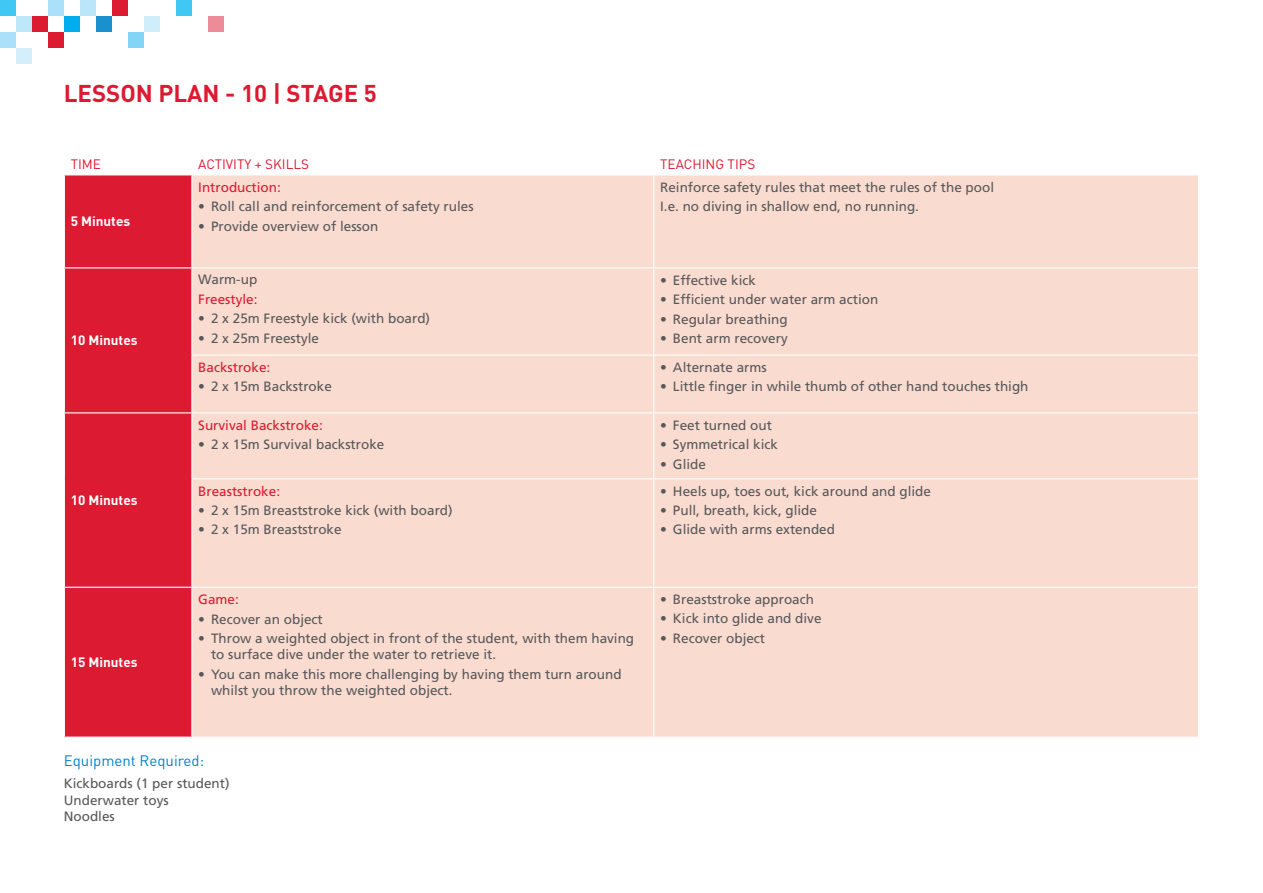
<style>
.page{position:relative;width:1263px;height:893px;background:#fff}
.page>*{position:absolute;margin:0;border:0;box-sizing:border-box;transform-origin:0 0}
.t1{font:700 24px "DIN";color:#dc1a32}
.body_head{font:15px "DIN";color:#0084ca}
.table_bullet{font:13.5px/16.2px "Frutiger";color:#57585a}
.table_bullet-2{font:13.5px "Frutiger";color:#dc1a32}
.body{font:13.5px "Frutiger";color:#57585a}
.Table_heading{font:700 13.5px "DIN";color:#fff}
.Table_Column_Titles{font:13.5px "DIN";color:#dc1a32}
</style>
<div class="page">
<div style="left:176px;top:0;width:16px;height:16px;background:#40c7f4"></div>
<div style="left:144px;top:16px;width:16px;height:16px;background:#cfedfb"></div>
<div style="left:112px;top:0;width:16px;height:16px;background:#dc1a32"></div>
<div style="left:128px;top:32px;width:16px;height:16px;background:#82d5f7"></div>
<div style="left:96px;top:16px;width:16px;height:16px;background:#1a90cf"></div>
<div style="left:80px;top:0;width:16px;height:16px;background:#bbe6fa"></div>
<div style="left:64px;top:16px;width:16px;height:16px;background:#00aeef"></div>
<div style="left:48px;top:0;width:16px;height:16px;background:#aae0f9"></div>
<div style="left:32px;top:16px;width:16px;height:16px;background:#dc1a32"></div>
<div style="left:16px;top:16px;width:16px;height:16px;background:#bee7fa"></div>
<div style="left:0;top:0;width:16px;height:16px;background:#40c7f4"></div>
<div style="left:48px;top:32px;width:16px;height:16px;background:#dc1a32"></div>
<div style="left:0;top:32px;width:16px;height:16px;background:#aae0f9"></div>
<div style="left:16px;top:48px;width:16px;height:16px;background:#d4effb"></div>
<div style="left:208px;top:16px;width:16px;height:16px;background:#ed8c98"></div>
<div style="left:65px;top:175px;width:126px;height:562px;background:#dc1a32"></div>
<div style="left:192px;top:175px;width:1006px;height:562px;background:#fadbd0"></div>
<hr style="left:653px;top:175px;width:1px;height:92px;background:#fff">
<hr style="left:64px;top:267px;width:128px;height:1px;background:#fff">
<hr style="left:192px;top:267px;width:462px;height:1px;background:#fff">
<hr style="left:654px;top:267px;width:545px;height:1px;background:#fff">
<hr style="left:653px;top:268px;width:1px;height:86px;background:#fff">
<hr style="left:191px;top:354px;width:463px;height:2px;background:#fff">
<hr style="left:654px;top:354px;width:545px;height:2px;background:#fff">
<hr style="left:653px;top:356px;width:1px;height:56px;background:#fff">
<hr style="left:64px;top:412px;width:128px;height:1px;background:#fff">
<hr style="left:192px;top:412px;width:462px;height:1px;background:#fff">
<hr style="left:654px;top:412px;width:545px;height:1px;background:#fff">
<hr style="left:653px;top:413px;width:1px;height:65px;background:#fff">
<hr style="left:191px;top:478px;width:463px;height:1px;background:#fff">
<hr style="left:654px;top:478px;width:545px;height:1px;background:#fff">
<hr style="left:653px;top:479px;width:1px;height:108px;background:#fff">
<hr style="left:64px;top:587px;width:128px;height:1px;background:#fff">
<hr style="left:192px;top:587px;width:462px;height:1px;background:#fff">
<hr style="left:654px;top:587px;width:545px;height:1px;background:#fff">
<hr style="left:653px;top:588px;width:1px;height:149px;background:#fff">
<p class="t1" style="left:64px;top:78px;width:315px">LESSON PLAN - 10 | STAGE 5</p>
<p class="Table_Column_Titles" style="left:71px;top:155px;width:32px">TIME</p>
<p class="Table_Column_Titles" style="left:198px;top:155px;width:112px">ACTIVITY + SKILLS</p>
<p class="Table_Column_Titles" style="left:660px;top:155px;width:97px">TEACHING TIPS</p>
<p class="Table_heading" style="left:71px;top:212px;width:61px">5 Minutes</p>
<p class="Table_heading" style="left:71px;top:331px;width:68px">10 Minutes</p>
<p class="Table_heading" style="left:71px;top:491px;width:68px">10 Minutes</p>
<p class="Table_heading" style="left:71px;top:653px;width:68px">15 Minutes</p>
<p class="table_bullet-2" style="left:198px;top:179px;width:84px">Introduction:</p>
<p class="table_bullet" style="left:198px;top:198px;width:277px">• Roll call and reinforcement of safety rules</p>
<p class="table_bullet" style="left:198px;top:218px;width:182px">• Provide overview of lesson</p>
<p class="table_bullet" style="left:198px;top:271px;width:61px">Warm-up</p>
<p class="table_bullet-2" style="left:198px;top:291px;width:61px">Freestyle:</p>
<p class="table_bullet" style="left:198px;top:310px;width:233px">• 2 x 25m Freestyle kick (with board)</p>
<p class="table_bullet" style="left:198px;top:330px;width:122px">• 2 x 25m Freestyle</p>
<p class="table_bullet-2" style="left:198px;top:359px;width:74px">Backstroke:</p>
<p class="table_bullet" style="left:198px;top:378px;width:135px">• 2 x 15m Backstroke</p>
<p class="table_bullet-2" style="left:198px;top:417px;width:126px">Survival Backstroke:</p>
<p class="table_bullet" style="left:198px;top:436px;width:188px">• 2 x 15m Survival backstroke</p>
<p class="table_bullet-2" style="left:198px;top:483px;width:83px">Breaststroke:</p>
<p class="table_bullet" style="left:198px;top:502px;width:256px">• 2 x 15m Breaststroke kick (with board)</p>
<p class="table_bullet" style="left:198px;top:522px;width:145px">• 2 x 15m Breaststroke</p>
<p class="table_bullet-2" style="left:198px;top:591px;width:42px">Game:</p>
<p class="table_bullet" style="left:198px;top:611px;width:126px">• Recover an object</p>
<p class="table_bullet" style="left:211px;top:630px;width:425px;text-indent:-13px">• Throw a weighted object in front of the student, with them having to surface dive under the water to retrieve it.</p>
<p class="table_bullet" style="left:211px;top:666px;width:412px;text-indent:-13px">• You can make this more challenging by having them turn around whilst you throw the weighted object.</p>
<p class="body_head" style="left:64px;top:751px;width:142px">Equipment Required:</p>
<p class="body" style="left:64px;top:776px;width:167px">Kickboards (1 per student)</p>
<p class="body" style="left:64px;top:792px;width:107px">Underwater toys</p>
<p class="body" style="left:64px;top:808px;width:53px">Noodles</p>
<p class="table_bullet" style="left:660px;top:179px;width:335px">Reinforce safety rules that meet the rules of the pool</p>
<p class="table_bullet" style="left:660px;top:198px;width:260px">I.e. no diving in shallow end, no running.</p>
<p class="table_bullet" style="left:660px;top:272px;width:97px">• Effective kick</p>
<p class="table_bullet" style="left:660px;top:291px;width:220px">• Efficient under water arm action</p>
<p class="table_bullet" style="left:660px;top:311px;width:129px">• Regular breathing</p>
<p class="table_bullet" style="left:660px;top:330px;width:129px">• Bent arm recovery</p>
<p class="table_bullet" style="left:660px;top:359px;width:108px">• Alternate arms</p>
<p class="table_bullet" style="left:660px;top:378px;width:370px">• Little finger in while thumb of other hand touches thigh</p>
<p class="table_bullet" style="left:660px;top:417px;width:113px">• Feet turned out</p>
<p class="table_bullet" style="left:660px;top:436px;width:119px">• Symmetrical kick</p>
<p class="table_bullet" style="left:660px;top:456px;width:47px">• Glide</p>
<p class="table_bullet" style="left:660px;top:483px;width:272px">• Heels up, toes out, kick around and glide</p>
<p class="table_bullet" style="left:660px;top:502px;width:158px">• Pull, breath, kick, glide</p>
<p class="table_bullet" style="left:660px;top:522px;width:176px">• Glide with arms extended</p>
<p class="table_bullet" style="left:660px;top:591px;width:155px">• Breaststroke approach</p>
<p class="table_bullet" style="left:660px;top:610px;width:163px">• Kick into glide and dive</p>
<p class="table_bullet" style="left:660px;top:630px;width:107px">• Recover object</p>
</div>
